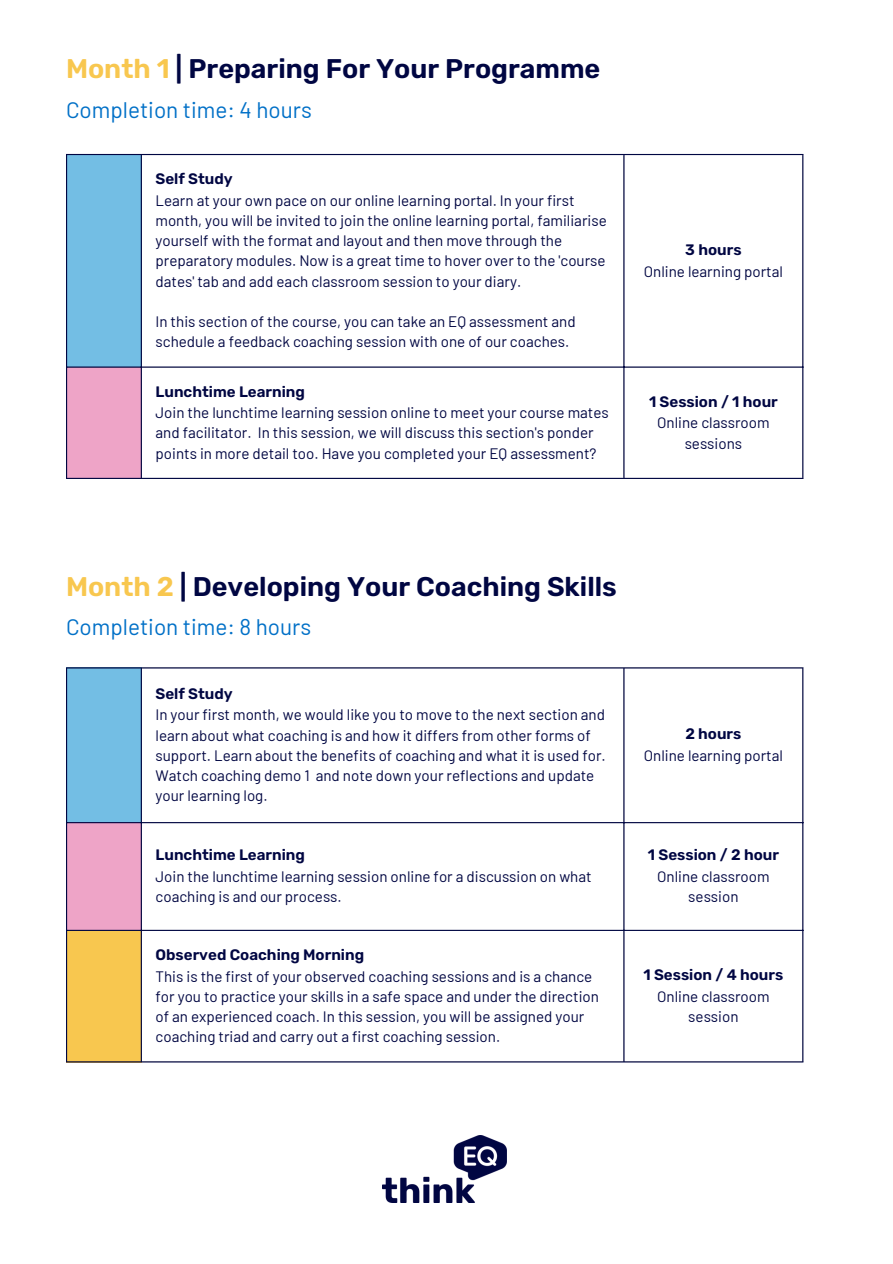
<style>
.page{position:relative;width:893px;height:1264px;background:#fff}
.page>*{position:absolute;margin:0;border:0;box-sizing:border-box;transform-origin:0 0}
.t1{font:600 27px "Rubik";color:#000642}
.t2{font:22.5px "Barlow";color:#0070c7}
.t3{font:15.15px/20.2px "Barlow";color:#000642}
.t4{font:600 15.15px "Rubik";color:#000642}
.s1{color:#f8c74f}
</style>
<div class="page">
<div style="left:66px;top:154px;width:76px;height:213px;background:#73bee4"></div>
<div style="left:66px;top:367px;width:76px;height:111px;background:#eea4c7"></div>
<hr style="left:66px;top:155px;width:1px;height:323px;background:#000642">
<hr style="left:141px;top:155px;width:1px;height:323px;background:#000642">
<hr style="left:623px;top:155px;width:1px;height:323px;background:#000642">
<hr style="left:802px;top:155px;width:1px;height:323px;background:#000642">
<hr style="left:66px;top:154px;width:737px;height:1px;background:#000642">
<hr style="left:66px;top:366px;width:737px;height:1px;background:#000642">
<hr style="left:66px;top:478px;width:737px;height:1px;background:#000642">
<div style="left:66px;top:667px;width:76px;height:156px;background:#73bee4"></div>
<div style="left:66px;top:822px;width:76px;height:108px;background:#eea4c7"></div>
<div style="left:66px;top:930px;width:76px;height:132px;background:#f8c74f"></div>
<hr style="left:66px;top:668px;width:1px;height:393px;background:#000642">
<hr style="left:141px;top:668px;width:1px;height:393px;background:#000642">
<hr style="left:623px;top:668px;width:1px;height:393px;background:#000642">
<hr style="left:802px;top:668px;width:1px;height:393px;background:#000642">
<hr style="left:66px;top:667px;width:737px;height:1px;background:#000642">
<hr style="left:66px;top:822px;width:737px;height:1px;background:#000642">
<hr style="left:66px;top:929px;width:737px;height:1px;background:#000642">
<hr style="left:66px;top:1061px;width:737px;height:1px;background:#000642">
<img style="left:382px;top:1135px;width:124px;height:67px">
<p class="t1" style="left:66px;top:53px;width:536px"><span class="s1">Month 1</span> | Preparing For Your Programme</p>
<p class="t2" style="left:66px;top:96px;width:247px">Completion time: 4 hours</p>
<p class="t4" style="left:155px;top:170px;width:79px">Self Study</p>
<p class="t3" style="left:155px;top:189px;width:452px">Learn at your own pace on our online learning portal. In your first month, you will be invited to join the online learning portal, familiarise yourself with the format and layout and then move through the preparatory modules. Now is a great time to hover over to the 'course dates' tab and add each classroom session to your diary.</p>
<p class="t3" style="left:155px;top:311px;width:421px">In this section of the course, you can take an EQ assessment and schedule a feedback coaching session with one of our coaches.</p>
<p class="t4" style="left:155px;top:383px;width:151px">Lunchtime Learning</p>
<p class="t3" style="left:155px;top:402px;width:455px">Join the lunchtime learning session online to meet your course mates and facilitator. In this session, we will discuss this section's ponder points in more detail too. Have you completed your EQ assessment?</p>
<p class="t4" style="left:685px;top:241px;width:58px">3 hours</p>
<p class="t3" style="left:643px;top:260px;width:141px">Online learning portal</p>
<p class="t4" style="left:649px;top:393px;width:130px">1 Session / 1 hour</p>
<p class="t3" style="left:657px;top:412px;width:114px;text-align:center">Online classroom sessions</p>
<p class="t1" style="left:66px;top:571px;width:552px"><span class="s1">Month 2</span> | Developing Your Coaching Skills</p>
<p class="t2" style="left:66px;top:612px;width:247px">Completion time: 8 hours</p>
<p class="t4" style="left:155px;top:684px;width:79px">Self Study</p>
<p class="t3" style="left:155px;top:704px;width:451px">In your first month, we would like you to move to the next section and learn about what coaching is and how it differs from other forms of support. Learn about the benefits of coaching and what it is used for.<br>Watch coaching demo 1 and note down your reflections and update your learning log.</p>
<p class="t4" style="left:155px;top:846px;width:151px">Lunchtime Learning</p>
<p class="t3" style="left:155px;top:865px;width:437px">Join the lunchtime learning session online for a discussion on what coaching is and our process.</p>
<p class="t4" style="left:685px;top:725px;width:58px">2 hours</p>
<p class="t3" style="left:643px;top:744px;width:141px">Online learning portal</p>
<p class="t4" style="left:647px;top:846px;width:133px">1 Session / 2 hour</p>
<p class="t3" style="left:657px;top:865px;width:114px;text-align:center">Online classroom session</p>
<p class="t4" style="left:155px;top:946px;width:210px">Observed Coaching Morning</p>
<p class="t3" style="left:155px;top:965px;width:445px">This is the first of your observed coaching sessions and is a chance for you to practice your skills in a safe space and under the direction of an experienced coach. In this session, you will be assigned your coaching triad and carry out a first coaching session.</p>
<p class="t4" style="left:643px;top:966px;width:141px">1 Session / 4 hours</p>
<p class="t3" style="left:657px;top:985px;width:114px;text-align:center">Online classroom session</p>
</div>
